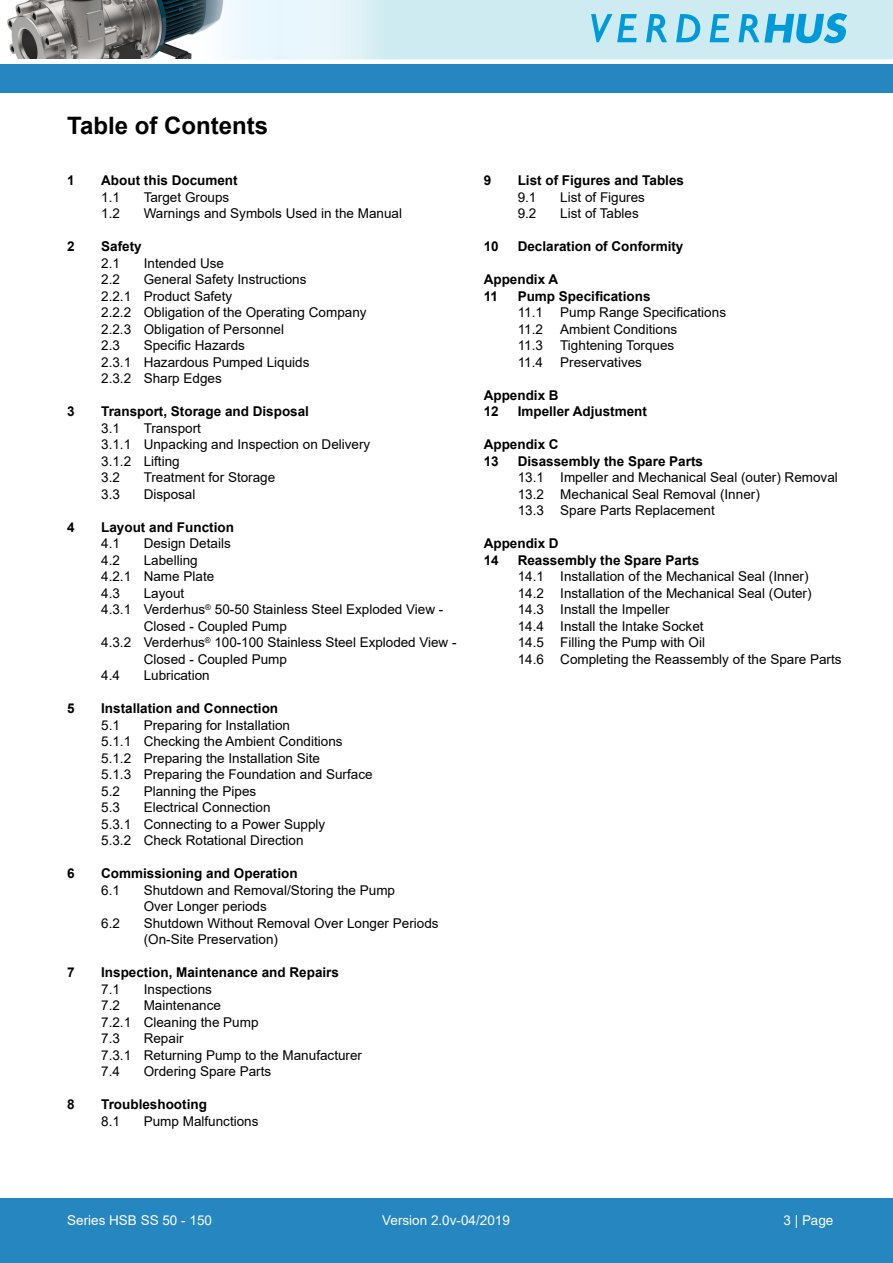
<style>
.page{position:relative;width:893px;height:1263px;background:#fff}
.page>*{position:absolute;margin:0;border:0;box-sizing:border-box;transform-origin:0 0}
.t1{font:700 24px "Arial";color:#000}
.t2{font:13.5px/16.5px "Arial";color:#000}
.t3{font:700 13.5px "Arial";color:#000}
.t4{font:13.5px "Arial";color:#fff}
.t5{font:13.5px "FZHTJW GB1 0";color:#fff}
.s1{font-family:"Arial"}
</style>
<div class="page">
<div style="left:0;top:1198px;width:893px;height:65px;background:#2586c0"></div>
<div style="left:0;top:64px;width:893px;height:29px;background:#2586c0"></div>
<div style="left:259px;top:0;width:634px;height:59px;background:#ceebf1"></div>
<img style="left:7px;top:0;width:166px;height:59px">
<svg style="left:173px;top:0;width:197px;height:59px"></svg>
<svg style="left:591px;top:14px;width:46px;height:28px"></svg>
<svg style="left:646px;top:14px;width:21px;height:28px"></svg>
<svg style="left:676px;top:14px;width:24px;height:28px"></svg>
<svg style="left:710px;top:14px;width:19px;height:28px"></svg>
<svg style="left:738px;top:13px;width:109px;height:30px"></svg>
<p class="t1" style="left:67px;top:109px;width:202px">Table of Contents</p>
<p class="t3" style="left:67px;top:171px;width:9px">1</p>
<p class="t3" style="left:101px;top:171px;width:138px">About this Document</p>
<p class="t2" style="left:101px;top:189px;width:20px">1.1</p>
<p class="t2" style="left:144px;top:189px;width:87px">Target Groups</p>
<p class="t2" style="left:101px;top:205px;width:20px">1.2</p>
<p class="t2" style="left:144px;top:205px;width:260px">Warnings and Symbols Used in the Manual</p>
<p class="t3" style="left:67px;top:237px;width:9px">2</p>
<p class="t3" style="left:101px;top:237px;width:42px">Safety</p>
<p class="t2" style="left:101px;top:255px;width:20px">2.1</p>
<p class="t2" style="left:144px;top:255px;width:82px">Intended Use</p>
<p class="t2" style="left:101px;top:271px;width:20px">2.2</p>
<p class="t2" style="left:144px;top:271px;width:164px">General Safety Instructions</p>
<p class="t2" style="left:101px;top:288px;width:133px">2.2.1 Product Safety</p>
<p class="t2" style="left:101px;top:304px;width:267px">2.2.2 Obligation of the Operating Company</p>
<p class="t2" style="left:101px;top:321px;width:184px">2.2.3 Obligation of Personnel</p>
<p class="t2" style="left:101px;top:337px;width:20px">2.3</p>
<p class="t2" style="left:144px;top:337px;width:103px">Specific Hazards</p>
<p class="t2" style="left:101px;top:354px;width:210px">2.3.1 Hazardous Pumped Liquids</p>
<p class="t2" style="left:101px;top:370px;width:122px">2.3.2 Sharp Edges</p>
<p class="t3" style="left:67px;top:402px;width:9px">3</p>
<p class="t3" style="left:101px;top:402px;width:209px">Transport, Storage and Disposal</p>
<p class="t2" style="left:101px;top:420px;width:20px">3.1</p>
<p class="t2" style="left:144px;top:420px;width:59px">Transport</p>
<p class="t2" style="left:101px;top:436px;width:271px">3.1.1 Unpacking and Inspection on Delivery</p>
<p class="t2" style="left:101px;top:453px;width:80px">3.1.2 Lifting</p>
<p class="t2" style="left:101px;top:469px;width:20px">3.2</p>
<p class="t2" style="left:144px;top:469px;width:133px">Treatment for Storage</p>
<p class="t2" style="left:101px;top:486px;width:20px">3.3</p>
<p class="t2" style="left:144px;top:486px;width:53px">Disposal</p>
<p class="t3" style="left:67px;top:517px;width:9px">4</p>
<p class="t3" style="left:101px;top:517px;width:134px">Layout and Function</p>
<p class="t2" style="left:101px;top:535px;width:20px">4.1</p>
<p class="t2" style="left:144px;top:535px;width:89px">Design Details</p>
<p class="t2" style="left:101px;top:552px;width:20px">4.2</p>
<p class="t2" style="left:144px;top:552px;width:56px">Labelling</p>
<p class="t2" style="left:101px;top:568px;width:115px">4.2.1 Name Plate</p>
<p class="t2" style="left:101px;top:585px;width:20px">4.3</p>
<p class="t2" style="left:144px;top:585px;width:42px">Layout</p>
<p class="t2" style="left:144px;top:601px;width:301px;text-indent:-43px">4.3.1 Verderhus<sup>®</sup> 50-50 Stainless Steel Exploded View -<br>Closed - Coupled Pump</p>
<p class="t2" style="left:144px;top:634px;width:314px;text-indent:-43px">4.3.2 Verderhus<sup>®</sup> 100-100 Stainless Steel Exploded View -<br>Closed - Coupled Pump</p>
<p class="t2" style="left:101px;top:667px;width:20px">4.4</p>
<p class="t2" style="left:144px;top:667px;width:68px">Lubrication</p>
<p class="t3" style="left:67px;top:699px;width:9px">5</p>
<p class="t3" style="left:101px;top:699px;width:179px">Installation and Connection</p>
<p class="t2" style="left:101px;top:717px;width:20px">5.1</p>
<p class="t2" style="left:144px;top:717px;width:148px">Preparing for Installation</p>
<p class="t2" style="left:101px;top:733px;width:243px">5.1.1 Checking the Ambient Conditions</p>
<p class="t2" style="left:101px;top:750px;width:220px">5.1.2 Preparing the Installation Site</p>
<p class="t2" style="left:101px;top:766px;width:273px">5.1.3 Preparing the Foundation and Surface</p>
<p class="t2" style="left:101px;top:783px;width:20px">5.2</p>
<p class="t2" style="left:144px;top:783px;width:114px">Planning the Pipes</p>
<p class="t2" style="left:101px;top:799px;width:20px">5.3</p>
<p class="t2" style="left:144px;top:799px;width:128px">Electrical Connection</p>
<p class="t2" style="left:101px;top:816px;width:226px">5.3.1 Connecting to a Power Supply</p>
<p class="t2" style="left:101px;top:832px;width:204px">5.3.2 Check Rotational Direction</p>
<p class="t3" style="left:67px;top:864px;width:9px">6</p>
<p class="t3" style="left:101px;top:864px;width:198px">Commissioning and Operation</p>
<p class="t2" style="left:101px;top:882px;width:20px">6.1</p>
<p class="t2" style="left:144px;top:882px;width:253px">Shutdown and Removal/Storing the Pump</p>
<p class="t2" style="left:144px;top:898px;width:125px">Over Longer periods</p>
<p class="t2" style="left:101px;top:915px;width:20px">6.2</p>
<p class="t2" style="left:144px;top:915px;width:296px">Shutdown Without Removal Over Longer Periods</p>
<p class="t2" style="left:144px;top:931px;width:136px">(On-Site Preservation)</p>
<p class="t3" style="left:67px;top:963px;width:9px">7</p>
<p class="t3" style="left:101px;top:963px;width:239px">Inspection, Maintenance and Repairs</p>
<p class="t2" style="left:101px;top:981px;width:20px">7.1</p>
<p class="t2" style="left:144px;top:981px;width:70px">Inspections</p>
<p class="t2" style="left:101px;top:997px;width:20px">7.2</p>
<p class="t2" style="left:144px;top:997px;width:79px">Maintenance</p>
<p class="t2" style="left:101px;top:1014px;width:159px">7.2.1 Cleaning the Pump</p>
<p class="t2" style="left:101px;top:1030px;width:20px">7.3</p>
<p class="t2" style="left:144px;top:1030px;width:41px">Repair</p>
<p class="t2" style="left:101px;top:1047px;width:262px">7.3.1 Returning Pump to the Manufacturer</p>
<p class="t2" style="left:101px;top:1063px;width:20px">7.4</p>
<p class="t2" style="left:144px;top:1063px;width:129px">Ordering Spare Parts</p>
<p class="t3" style="left:67px;top:1095px;width:9px">8</p>
<p class="t3" style="left:101px;top:1095px;width:107px">Troubleshooting</p>
<p class="t2" style="left:101px;top:1113px;width:20px">8.1</p>
<p class="t2" style="left:144px;top:1113px;width:116px">Pump Malfunctions</p>
<p class="t3" style="left:484px;top:171px;width:9px">9</p>
<p class="t3" style="left:518px;top:171px;width:168px">List of Figures and Tables</p>
<p class="t2" style="left:518px;top:189px;width:20px">9.1</p>
<p class="t2" style="left:560px;top:189px;width:86px">List of Figures</p>
<p class="t2" style="left:518px;top:205px;width:20px">9.2</p>
<p class="t2" style="left:560px;top:205px;width:80px">List of Tables</p>
<p class="t3" style="left:484px;top:237px;width:17px">10</p>
<p class="t3" style="left:518px;top:237px;width:167px">Declaration of Conformity</p>
<p class="t3" style="left:484px;top:270px;width:76px">Appendix A</p>
<p class="t3" style="left:484px;top:286px;width:16px">11</p>
<p class="t3" style="left:518px;top:286px;width:134px">Pump Specifications</p>
<p class="t2" style="left:518px;top:304px;width:27px">11.1</p>
<p class="t2" style="left:560px;top:304px;width:167px">Pump Range Specifications</p>
<p class="t2" style="left:518px;top:321px;width:27px">11.2</p>
<p class="t2" style="left:560px;top:321px;width:119px">Ambient Conditions</p>
<p class="t2" style="left:518px;top:337px;width:27px">11.3</p>
<p class="t2" style="left:560px;top:337px;width:116px">Tightening Torques</p>
<p class="t2" style="left:518px;top:354px;width:27px">11.4</p>
<p class="t2" style="left:560px;top:354px;width:83px">Preservatives</p>
<p class="t3" style="left:484px;top:385px;width:77px">Appendix B</p>
<p class="t3" style="left:484px;top:402px;width:17px">12</p>
<p class="t3" style="left:518px;top:402px;width:131px">Impeller Adjustment</p>
<p class="t3" style="left:484px;top:435px;width:77px">Appendix C</p>
<p class="t3" style="left:484px;top:451px;width:17px">13</p>
<p class="t3" style="left:518px;top:451px;width:187px">Disassembly the Spare Parts</p>
<p class="t2" style="left:518px;top:469px;width:322px">13.1 Impeller and Mechanical Seal (outer) Removal</p>
<p class="t2" style="left:518px;top:486px;width:244px">13.2 Mechanical Seal Removal (Inner)</p>
<p class="t2" style="left:518px;top:502px;width:199px">13.3 Spare Parts Replacement</p>
<p class="t3" style="left:484px;top:534px;width:77px">Appendix D</p>
<p class="t3" style="left:484px;top:550px;width:17px">14</p>
<p class="t3" style="left:518px;top:550px;width:183px">Reassembly the Spare Parts</p>
<p class="t2" style="left:518px;top:568px;width:292px">14.1 Installation of the Mechanical Seal (Inner)</p>
<p class="t2" style="left:518px;top:585px;width:295px">14.2 Installation of the Mechanical Seal (Outer)</p>
<p class="t2" style="left:518px;top:601px;width:154px">14.3 Install the Impeller</p>
<p class="t2" style="left:518px;top:618px;width:187px">14.4 Install the Intake Socket</p>
<p class="t2" style="left:518px;top:634px;width:189px">14.5 Filling the Pump with Oil</p>
<p class="t2" style="left:518px;top:651px;width:325px">14.6 Completing the Reassembly of the Spare Parts</p>
<p class="t4" style="left:67px;top:1211px;width:146px">Series HSB SS 50 - 150</p>
<p class="t4" style="left:382px;top:1211px;width:129px">Version 2.0v-04/2019</p>
<p class="t5" style="left:783px;top:1212px;width:51px"><span class="s1">3 |</span> Page</p>
</div>
